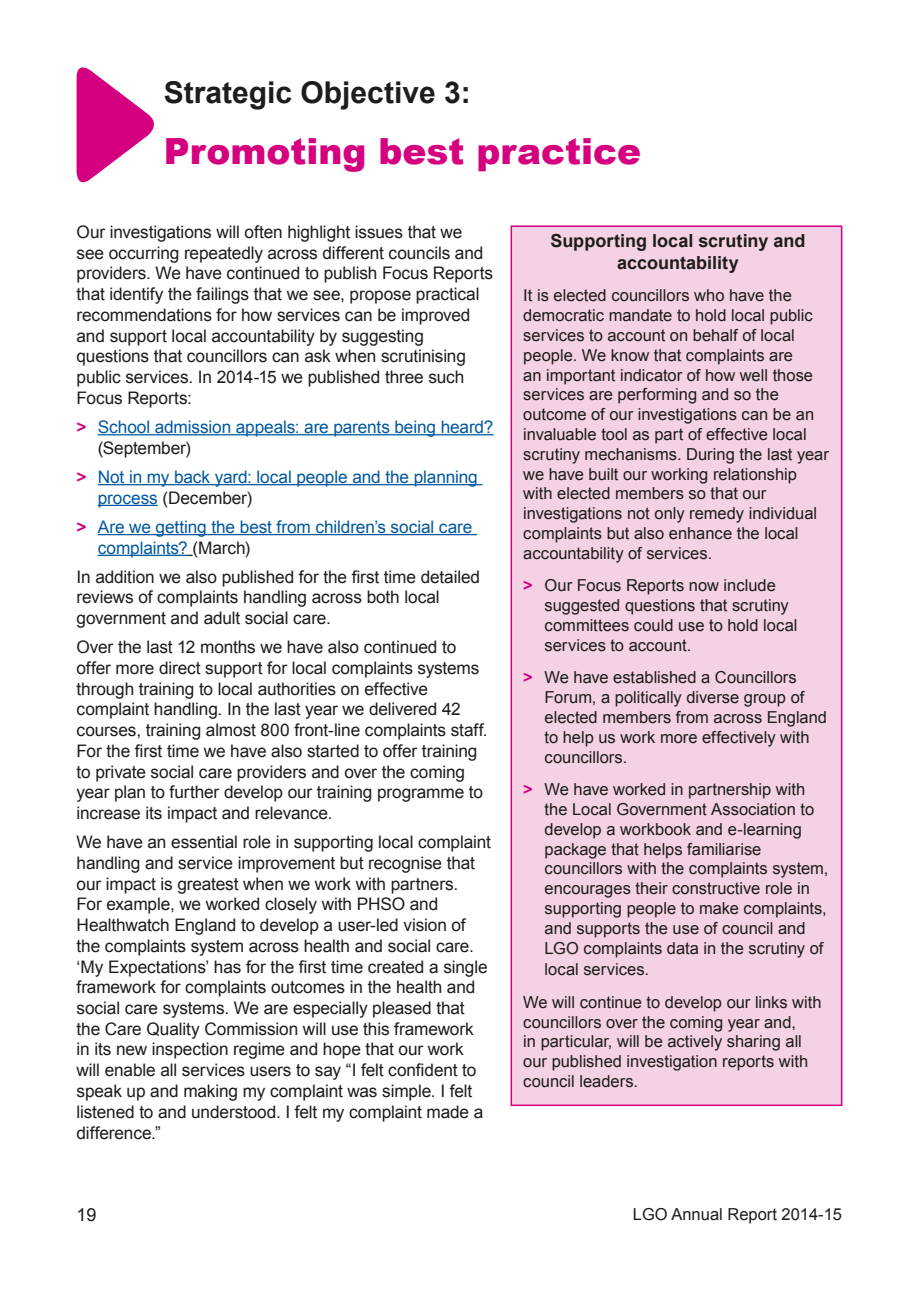
<style>
.page{position:relative;width:919px;height:1289px;background:#fff}
.page>*{position:absolute;margin:0;border:0;box-sizing:border-box;transform-origin:0 0}
.t1{font:900 36px "Arial";color:#d4007f}
.t2{font:700 30px "Arial";color:#1d1d1b}
.Body_text{font:700 18px/21.6px "Arial";color:#1d1d1b;text-align:center}
.t3{font:18px "Arial";color:#1d1d1b}
.Body_text-2{font:17.25px/20.7px "Arial";letter-spacing:-.01em;color:#1d1d1b}
.t4{font:17.25px/20.7px "Arial";letter-spacing:-.01em;color:#00579f}
.Body_text-3{font:16.5px/19.8px "Arial";color:#1d1d1b}
.s1{font-weight:700;color:#d4007f}
.s2{color:#1d1d1b}
</style>
<div class="page">
<svg style="left:77px;top:67px;width:77px;height:116px"></svg>
<hr style="left:98px;top:434px;width:395px;height:1px;background:#00579f">
<hr style="left:98px;top:484px;width:384px;height:1px;background:#00579f">
<hr style="left:98px;top:505px;width:60px;height:1px;background:#00579f">
<hr style="left:98px;top:534px;width:379px;height:1px;background:#00579f">
<hr style="left:98px;top:554px;width:90px;height:2px;background:#00579f">
<div style="left:510px;top:225px;width:332px;height:881px;background:#f4d1e5;border:2px solid #d4007f"></div>
<p class="t2" style="left:164px;top:73px;width:308px">Strategic Objective 3:</p>
<p class="t1" style="left:164px;top:125px;width:479px">Promoting best practice</p>
<p class="Body_text-2" style="left:77px;top:222px;width:418px">Our investigations will often highlight issues that we see occurring repeatedly across different councils and providers. We have continued to publish Focus Reports that identify the failings that we see, propose practical recommendations for how services can be improved and support local accountability by suggesting questions that councillors can ask when scrutinising public services. In 2014-15 we published three such Focus Reports:</p>
<p class="t4" style="left:98px;top:416px;width:397px;text-indent:-21px"><span class="s1">&gt;</span> School admission appeals: are parents being heard? <span class="s2">(September)</span></p>
<p class="t4" style="left:98px;top:466px;width:381px;text-indent:-21px"><span class="s1">&gt;</span> Not in my back yard: local people and the planning process <span class="s2">(December)</span></p>
<p class="t4" style="left:98px;top:516px;width:376px;text-indent:-21px"><span class="s1">&gt;</span> Are we getting the best from children’s social care complaints? <span class="s2">(March)</span></p>
<p class="Body_text-2" style="left:77px;top:566px;width:405px">In addition we also published for the first time detailed reviews of complaints handling across both local government and adult social care.</p>
<p class="Body_text-2" style="left:77px;top:637px;width:412px">Over the last 12 months we have also continued to offer more direct support for local complaints systems through training to local authorities on effective complaint handling. In the last year we delivered 42 courses, training almost 800 front-line complaints staff.<br>For the first time we have also started to offer training to private social care providers and over the coming year plan to further develop our training programme to increase its impact and relevance.</p>
<p class="Body_text-2" style="left:77px;top:832px;width:416px">We have an essential role in supporting local complaint handling and service improvement but recognise that our impact is greatest when we work with partners.<br>For example, we worked closely with PHSO and Healthwatch England to develop a user-led vision of the complaints system across health and social care. ‘My Expectations’ has for the first time created a single framework for complaints outcomes in the health and social care systems. We are especially pleased that the Care Quality Commission will use this framework in its new inspection regime and hope that our work will enable all services users to say “I felt confident to speak up and making my complaint was simple. I felt listened to and understood. I felt my complaint made a difference.”</p>
<p class="Body_text" style="left:550px;top:230px;width:256px">Supporting local scrutiny and accountability</p>
<p class="Body_text-3" style="left:523px;top:286px;width:307px">It is elected councillors who have the democratic mandate to hold local public services to account on behalf of local people. We know that complaints are<br>an important indicator of how well those services are performing and so the outcome of our investigations can be an invaluable tool as part of effective local scrutiny mechanisms. During the last year we have built our working relationship with elected members so that our investigations not only remedy individual complaints but also enhance the local accountability of services.</p>
<p class="Body_text-3" style="left:544px;top:576px;width:254px;text-indent:-21px"><span class="s1">&gt;</span> Our Focus Reports now include suggested questions that scrutiny committees could use to hold local services to account.</p>
<p class="Body_text-3" style="left:544px;top:668px;width:284px;text-indent:-21px"><span class="s1">&gt;</span> We have established a Councillors<br>Forum, a politically diverse group of elected members from across England to help us work more effectively with councillors.</p>
<p class="Body_text-3" style="left:544px;top:779px;width:285px;text-indent:-21px"><span class="s1">&gt;</span> We have worked in partnership with the Local Government Association to develop a workbook and e-learning package that helps familiarise councillors with the complaints system, encourages their constructive role in supporting people to make complaints, and supports the use of council and LGO complaints data in the scrutiny of</p>
<p class="Body_text-3" style="left:544px;top:959px;width:106px">local services.</p>
<p class="Body_text-3" style="left:523px;top:992px;width:300px">We will continue to develop our links with councillors over the coming year and,<br>in particular, will be actively sharing all our published investigation reports with council leaders.</p>
<p class="t3" style="left:77px;top:1203px;width:22px">19</p>
<p class="Body_text-3" style="left:633px;top:1204px;width:211px">LGO Annual Report 2014-15</p>
</div>
